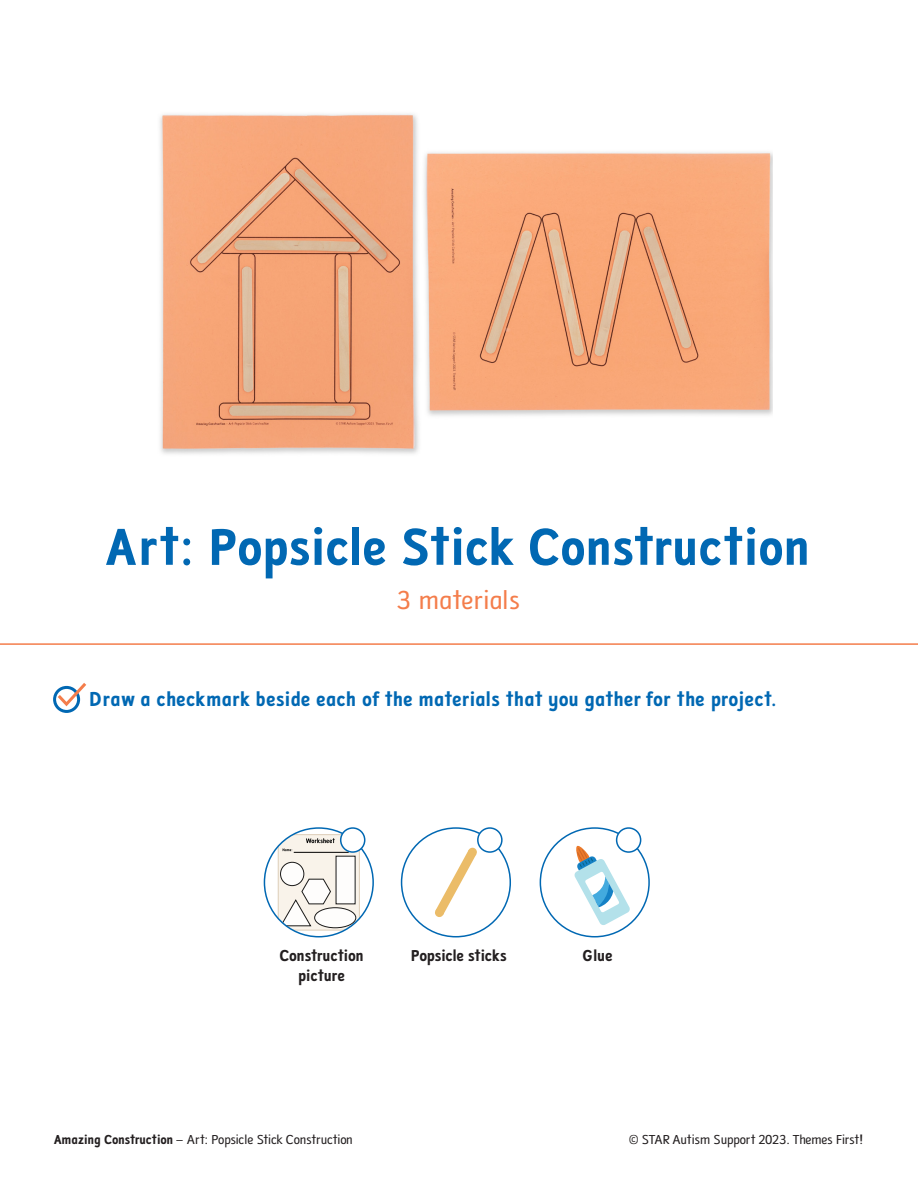
<style>
.page{position:relative;width:918px;height:1188px;background:#fff}
.page>*{position:absolute;margin:0;border:0;box-sizing:border-box;transform-origin:0 0}
.Header_4_-_Color_Bold_36pt{font:54px "Folder Bold Primary";letter-spacing:-.03em;color:#0168b3}
.VS_Header_Description_18pt{font:27px "Folder Reg Primary";letter-spacing:-.02em;color:#f47d4b}
.VS_Header_Description_14pt{font:21px "Folder Bold Primary";letter-spacing:-.025em;color:#0168b3}
.VS_Header_Art_Materials_11pt{font:16.5px "Folder Bold Primary";letter-spacing:-.04em;color:#231f20}
.t1{font:13.5px "Folder Reg Primary";letter-spacing:-.03em;color:#231f20}
.s1{font-family:"Folder Bold Primary"}
</style>
<div class="page">
<img style="left:160px;top:113px;width:612px;height:341px">
<hr style="left:0;top:643px;width:918px;height:2px;background:#f47d4b">
<div style="left:53px;top:686px;width:27px;height:27px;border:3px solid #0168b3;border-radius:50%"></div>
<svg style="left:55px;top:683px;width:32px;height:26px"></svg>
<svg style="left:435px;top:908px;width:9px;height:9px"></svg>
<svg style="left:468px;top:848px;width:9px;height:8px"></svg>
<svg style="left:435px;top:850px;width:41px;height:65px"></svg>
<div style="left:401px;top:827px;width:110px;height:110px;border:2px solid #0168b3;border-radius:50%"></div>
<div style="left:478px;top:828px;width:24px;height:24px;background:#fff;border-radius:50%"></div>
<div style="left:477px;top:827px;width:26px;height:26px;border:2px solid #0168b3;border-radius:50%"></div>
<svg style="left:574px;top:845px;width:56px;height:81px"></svg>
<div style="left:540px;top:827px;width:110px;height:110px;border:2px solid #0168b3;border-radius:50%"></div>
<div style="left:617px;top:828px;width:24px;height:24px;background:#fff;border-radius:50%"></div>
<div style="left:616px;top:827px;width:25px;height:26px;border:2px solid #0168b3;border-radius:50%"></div>
<svg style="left:277px;top:834px;width:83px;height:97px"></svg>
<div style="left:315px;top:908px;width:41px;height:20px;background:#fff;border-radius:50%"></div>
<div style="left:314px;top:907px;width:42px;height:21px;border:1px solid #000;border-radius:50%"></div>
<div style="left:264px;top:827px;width:110px;height:110px;border:2px solid #0168b3;border-radius:50%"></div>
<div style="left:341px;top:828px;width:24px;height:24px;background:#fff;border-radius:50%"></div>
<div style="left:340px;top:827px;width:25px;height:26px;border:2px solid #0168b3;border-radius:50%"></div>
<p class="Header_4_-_Color_Bold_36pt" style="left:106px;top:516px;width:707px">Art: Popsicle Stick Construction</p>
<p class="VS_Header_Description_18pt" style="left:397px;top:585px;width:125px">3 materials</p>
<p class="VS_Header_Description_14pt" style="left:89px;top:687px;width:690px">Draw a checkmark beside each of the materials that you gather for the project.</p>
<p class="VS_Header_Art_Materials_11pt" style="left:279px;top:947px;width:86px">Construction</p>
<p class="VS_Header_Art_Materials_11pt" style="left:411px;top:947px;width:98px">Popsicle sticks</p>
<p class="VS_Header_Art_Materials_11pt" style="left:582px;top:947px;width:32px">Glue</p>
<p class="VS_Header_Art_Materials_11pt" style="left:298px;top:966px;width:49px">picture</p>
<p class="t1" style="left:54px;top:1132px;width:301px"><span class="s1">Amazing Construction</span> – Art: Popsicle Stick Construction</p>
<p class="t1" style="left:629px;top:1132px;width:237px">© STAR Autism Support 2023. Themes First!</p>
</div>
